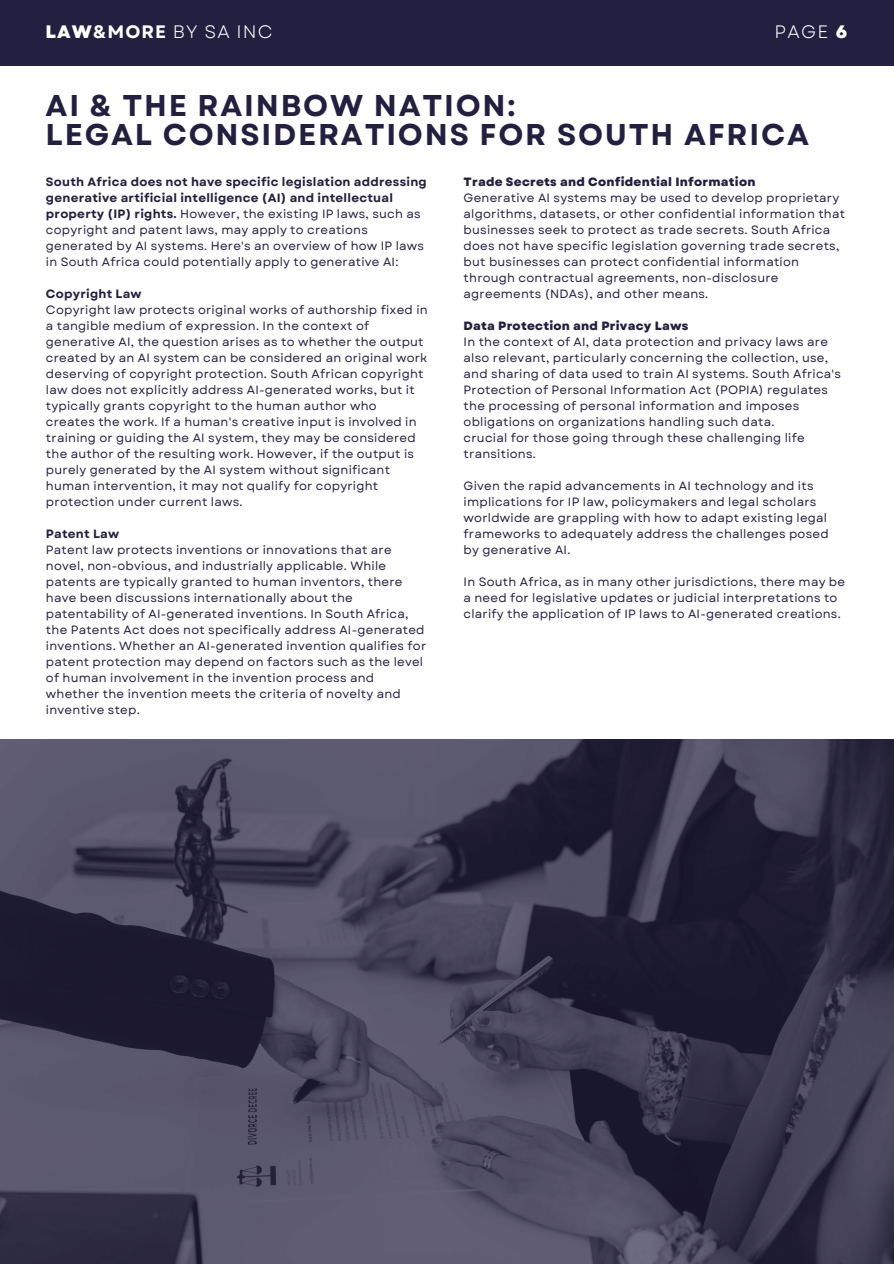
<style>
.page{position:relative;width:894px;height:1264px;background:#fff}
.page>*{position:absolute;margin:0;border:0;box-sizing:border-box;transform-origin:0 0}
.t1{font:700 30px/29.2px "Garet";letter-spacing:.06em;color:#231f40}
.t2{font:18px "Garet";letter-spacing:.06em;color:#fff}
.t3{font:12px/16px "Garet";letter-spacing:.02em;color:#231f40}
.t4{font:800 12px "Garet";letter-spacing:.02em;color:#231f40}
.t5{font:700 12px "Garet";letter-spacing:.02em;color:#231f40}
.s1{font-weight:800}
.s2{font-weight:700}
</style>
<div class="page">
<svg style="left:0;top:739px;width:893px;height:524px;background:#413e54"></svg>
<div style="left:0;top:0;width:893px;height:65px;background:#231f40"></div>
<p class="t2" style="left:46px;top:18px;width:228px"><span class="s1">LAW</span><span class="s2">&amp;MORE</span> BY SA INC</p>
<h2 class="t2" style="left:774px;top:18px;width:74px">PAGE <span class="s1">6</span></h2>
<h2 class="t1" style="left:46px;top:91px;width:764px">AI &amp; THE RAINBOW NATION:<br>LEGAL CONSIDERATIONS FOR SOUTH AFRICA</h2>
<h1 class="t3" style="left:46px;top:174px;width:382px"><span class="s2">South Africa does not have specific legislation addressing generative artificial intelligence (AI) and intellectual property (IP) rights.</span> However, the existing IP laws, such as copyright and patent laws, may apply to creations generated by AI systems. Here's an overview of how IP laws in South Africa could potentially apply to generative AI:</h1>
<p class="t5" style="left:46px;top:285px;width:97px">Copyright Law</p>
<p class="t3" style="left:46px;top:302px;width:383px">Copyright law protects original works of authorship fixed in a tangible medium of expression. In the context of generative AI, the question arises as to whether the output created by an AI system can be considered an original work deserving of copyright protection. South African copyright law does not explicitly address AI-generated works, but it typically grants copyright to the human author who creates the work. If a human's creative input is involved in training or guiding the AI system, they may be considered the author of the resulting work. However, if the output is purely generated by the AI system without significant human intervention, it may not qualify for copyright protection under current laws.</p>
<p class="t5" style="left:46px;top:525px;width:75px">Patent Law</p>
<p class="t3" style="left:46px;top:542px;width:381px">Patent law protects inventions or innovations that are novel, non-obvious, and industrially applicable. While patents are typically granted to human inventors, there have been discussions internationally about the patentability of AI-generated inventions. In South Africa, the Patents Act does not specifically address AI-generated inventions. Whether an AI-generated invention qualifies for patent protection may depend on factors such as the level of human involvement in the invention process and whether the invention meets the criteria of novelty and inventive step.</p>
<p class="t4" style="left:463px;top:173px;width:293px">Trade Secrets and Confidential Information</p>
<p class="t3" style="left:463px;top:190px;width:383px">Generative AI systems may be used to develop proprietary algorithms, datasets, or other confidential information that businesses seek to protect as trade secrets. South Africa does not have specific legislation governing trade secrets, but businesses can protect confidential information through contractual agreements, non-disclosure agreements (NDAs), and other means.</p>
<p class="t4" style="left:463px;top:317px;width:226px">Data Protection and Privacy Laws</p>
<p class="t3" style="left:463px;top:334px;width:379px">In the context of AI, data protection and privacy laws are also relevant, particularly concerning the collection, use, and sharing of data used to train AI systems. South Africa's Protection of Personal Information Act (POPIA) regulates the processing of personal information and imposes obligations on organizations handling such data.</p>
<p class="t3" style="left:463px;top:430px;width:342px">crucial for those going through these challenging life transitions.</p>
<p class="t3" style="left:463px;top:478px;width:366px">Given the rapid advancements in AI technology and its implications for IP law, policymakers and legal scholars worldwide are grappling with how to adapt existing legal frameworks to adequately address the challenges posed by generative AI.</p>
<p class="t3" style="left:463px;top:574px;width:383px">In South Africa, as in many other jurisdictions, there may be a need for legislative updates or judicial interpretations to clarify the application of IP laws to AI-generated creations.</p>
</div>
